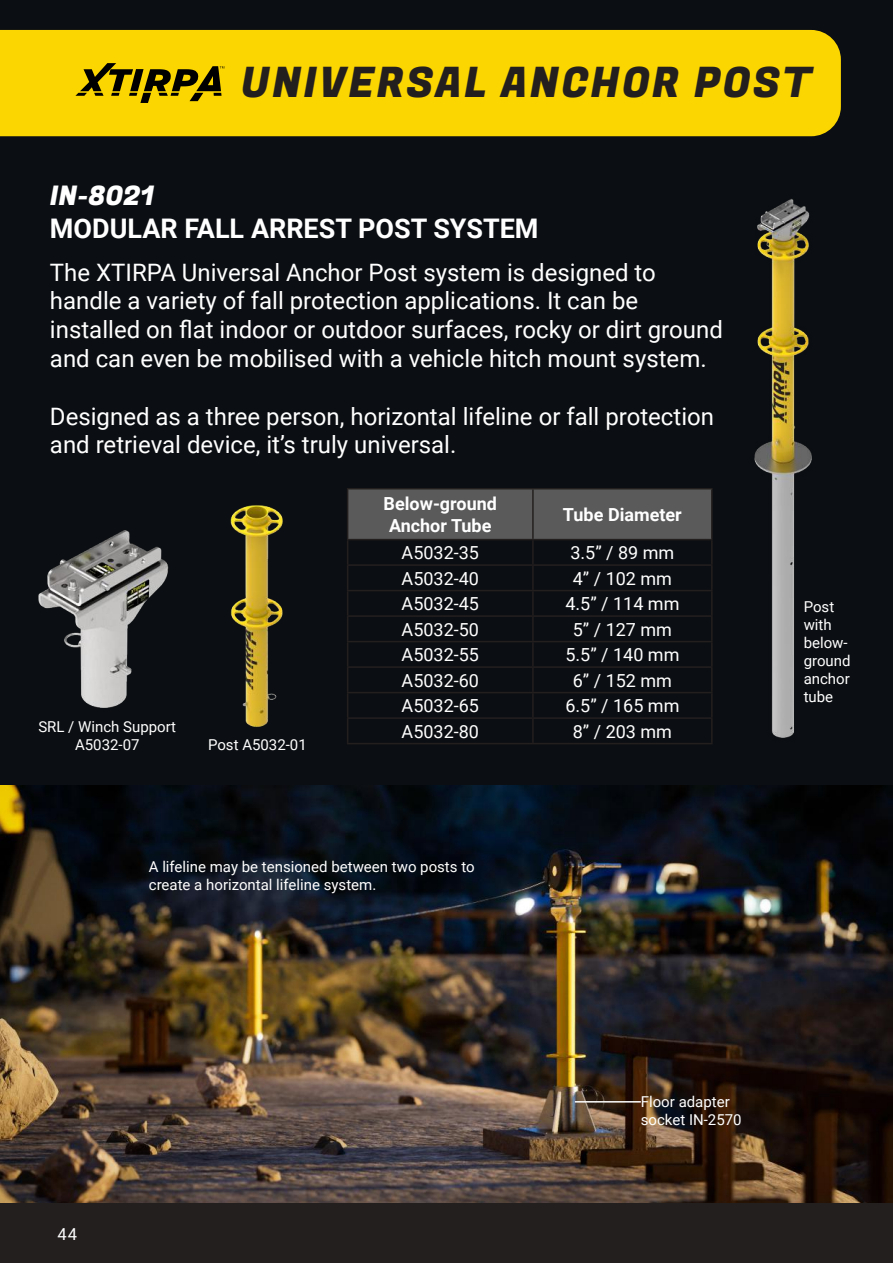
<style>
.page{position:relative;width:893px;height:1263px;background:#fff}
.page>*{position:absolute;margin:0;border:0;box-sizing:border-box;transform-origin:0 0}
.t1{font:42px "Fugaz One";letter-spacing:.05em;color:#241f1f}
.t2{font:700 27px "Roboto";color:#fff}
.t3{font:27px "Fugaz One";color:#fff}
.t4{font:24px/28.8px "Roboto";color:#fff}
.t5{font:18px "Roboto";color:#fff}
.t6{font:700 18px/21.6px "Roboto";color:#fff;text-align:center}
.t7{font:16.5px "Roboto";color:#fff}
.t8{font:15px/18px "Roboto";color:#fff}
</style>
<div class="page">
<div style="left:0;top:0;width:893px;height:1221px;background:#0b0e12"></div>
<img style="left:0;top:786px;width:893px;height:417px">
<div style="left:0;top:30px;width:841px;height:106px;background:#fcd601"></div>
<svg style="left:75px;top:63px;width:149px;height:40px"></svg>
<div style="left:0;top:1203px;width:893px;height:60px;background:#241f1f"></div>
<img style="left:754px;top:199px;width:58px;height:539px">
<hr style="left:347px;top:488px;width:186px;height:1px;background:#241f1f">
<hr style="left:533px;top:488px;width:180px;height:1px;background:#241f1f">
<hr style="left:711px;top:489px;width:2px;height:50px;background:#241f1f">
<hr style="left:533px;top:539px;width:180px;height:1px;background:#241f1f">
<hr style="left:711px;top:540px;width:2px;height:24px;background:#241f1f">
<hr style="left:533px;top:564px;width:180px;height:2px;background:#241f1f">
<hr style="left:711px;top:566px;width:2px;height:24px;background:#241f1f">
<hr style="left:533px;top:590px;width:180px;height:1px;background:#241f1f">
<hr style="left:711px;top:591px;width:2px;height:24px;background:#241f1f">
<hr style="left:533px;top:615px;width:180px;height:2px;background:#241f1f">
<hr style="left:711px;top:617px;width:2px;height:24px;background:#241f1f">
<hr style="left:533px;top:641px;width:180px;height:1px;background:#241f1f">
<hr style="left:711px;top:642px;width:2px;height:24px;background:#241f1f">
<hr style="left:533px;top:666px;width:180px;height:2px;background:#241f1f">
<hr style="left:711px;top:668px;width:2px;height:24px;background:#241f1f">
<hr style="left:533px;top:692px;width:180px;height:1px;background:#241f1f">
<hr style="left:711px;top:693px;width:2px;height:24px;background:#241f1f">
<svg style="left:347px;top:489px;width:365px;height:254px"></svg>
<hr style="left:533px;top:717px;width:180px;height:2px;background:#241f1f">
<hr style="left:532px;top:719px;width:2px;height:24px;background:#241f1f">
<hr style="left:711px;top:719px;width:2px;height:24px;background:#241f1f">
<hr style="left:347px;top:743px;width:186px;height:1px;background:#241f1f">
<hr style="left:533px;top:743px;width:180px;height:1px;background:#241f1f">
<img style="left:38px;top:530px;width:131px;height:178px">
<img style="left:230px;top:505px;width:53px;height:222px">
<hr style="left:575px;top:1101px;width:66px;height:1px;background:#fff">
<h1 class="t1" style="left:241px;top:53px;width:572px">UNIVERSAL ANCHOR POST</h1>
<p class="t3" style="left:50px;top:177px;width:106px">IN-8021</p>
<p class="t2" style="left:50px;top:209px;width:490px">MODULAR FALL ARREST POST SYSTEM</p>
<p class="t4" style="left:50px;top:257px;width:674px">The XTIRPA Universal Anchor Post system is designed to handle a variety of fall protection applications. It can be installed on flat indoor or outdoor surfaces, rocky or dirt ground and can even be mobilised with a vehicle hitch mount system.</p>
<p class="t4" style="left:50px;top:401px;width:666px">Designed as a three person, horizontal lifeline or fall protection and retrieval device, it’s truly universal.</p>
<p class="t8" style="left:38px;top:717px;width:139px;text-align:center">SRL / Winch Support<br>A5032-07</p>
<p class="t8" style="left:208px;top:735px;width:100px">Post A5032-01</p>
<p class="t6" style="left:384px;top:492px;width:115px">Below-ground<br>Anchor Tube</p>
<p class="t6" style="left:563px;top:503px;width:120px">Tube Diameter</p>
<p class="t5" style="left:402px;top:540px;width:79px">A5032-35</p>
<p class="t5" style="left:570px;top:540px;width:105px">3.5” / 89 mm</p>
<p class="t5" style="left:402px;top:566px;width:79px">A5032-40</p>
<p class="t5" style="left:573px;top:566px;width:101px">4” / 102 mm</p>
<p class="t5" style="left:402px;top:591px;width:79px">A5032-45</p>
<p class="t5" style="left:565px;top:591px;width:116px">4.5” / 114 mm</p>
<p class="t5" style="left:402px;top:617px;width:79px">A5032-50</p>
<p class="t5" style="left:573px;top:617px;width:101px">5” / 127 mm</p>
<p class="t5" style="left:402px;top:642px;width:79px">A5032-55</p>
<p class="t5" style="left:565px;top:642px;width:116px">5.5” / 140 mm</p>
<p class="t5" style="left:402px;top:668px;width:79px">A5032-60</p>
<p class="t5" style="left:573px;top:668px;width:101px">6” / 152 mm</p>
<p class="t5" style="left:402px;top:693px;width:79px">A5032-65</p>
<p class="t5" style="left:565px;top:693px;width:116px">6.5” / 165 mm</p>
<p class="t5" style="left:402px;top:719px;width:79px">A5032-80</p>
<p class="t5" style="left:573px;top:719px;width:101px">8” / 203 mm</p>
<p class="t8" style="left:149px;top:857px;width:327px">A lifeline may be tensioned between two posts to create a horizontal lifeline system.</p>
<p class="t8" style="left:804px;top:597px;width:48px">Post with below&shy;ground anchor tube</p>
<p class="t7" style="left:57px;top:1218px;width:21px">26</p>
<p class="t7" style="left:57px;top:1222px;width:21px">26</p>
<p class="t7" style="left:57px;top:1222px;width:21px">44</p>
<p class="t8" style="left:641px;top:1092px;width:102px">Floor adapter socket IN-2570</p>
</div>
